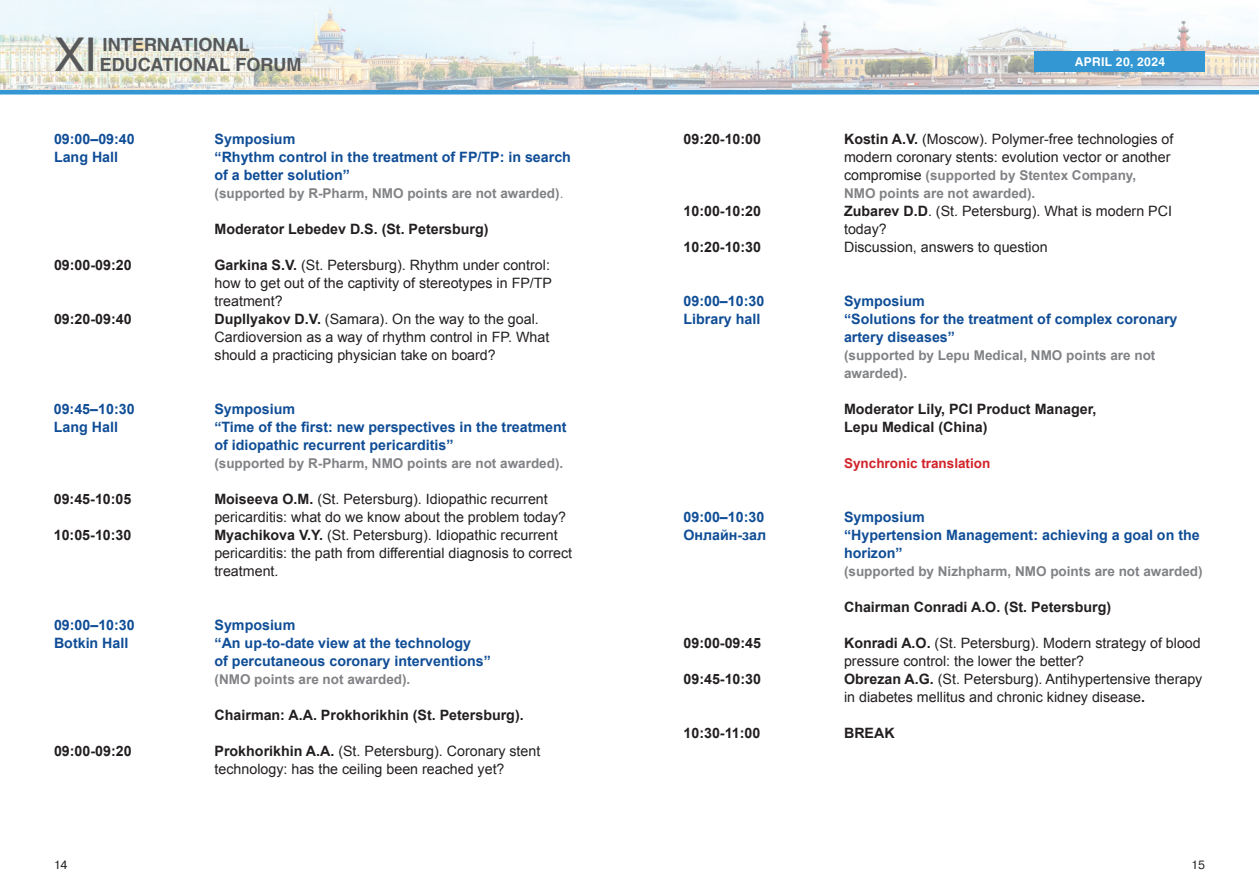
<style>
.page{position:relative;width:1259px;height:893px;background:#fff}
.page>*{position:absolute;margin:0;border:0;box-sizing:border-box;transform-origin:0 0}
.t1{font:46.05px "Helios";color:#57585a}
.t2{font:700 18px/19.5px "Helios";color:#57585a}
.t3{font:14.25px/18px "Arial";color:#231f20}
.t4{font:700 14.25px/18px "Arial";color:#0f4d96}
.t5{font:700 14.25px/18px "Arial";color:#231f20}
.t6{font:700 13.5px/18px "Arial";color:#808285}
.t7{font:700 13.5px "Arial";color:#d1232a}
.t8{font:700 12px "Helios";letter-spacing:.035em;color:#fff}
.t9{font:12px "Pragmatica C";color:#231f20}
.s1{font-weight:400}
.s2{font-weight:700}
.s3{font-weight:400;font-size:14.25px;color:#231f20}
</style>
<div class="page">
<img style="left:0;top:0;width:1259px;height:90px">
<div style="left:0;top:90px;width:1259px;height:5px;background:#3297d3"></div>
<div style="left:1035px;top:51px;width:170px;height:21px;background:#3297d3"></div>
<h1 class="t1" style="left:54px;top:27px;width:44px">XI</h1>
<p class="t2" style="left:100px;top:35px;width:203px">INTERNATIONAL<br>EDUCATIONAL FORUM</p>
<p class="t4" style="left:54px;top:130px;width:82px">09:00–09:40<br>Lang Hall</p>
<p class="t4" style="left:214px;top:130px;width:358px">Symposium<br>“Rhythm control in the treatment of FP/TP: in search of a better solution”</p>
<p class="t6" style="left:214px;top:185px;width:350px">(supported by R-Pharm, NMO points are not awarded)<span class="s1">.</span></p>
<p class="t5" style="left:214px;top:220px;width:275px">Moderator Lebedev D.S. (St. Petersburg)</p>
<p class="t5" style="left:54px;top:256px;width:79px">09:00-09:20</p>
<p class="t3" style="left:214px;top:256px;width:339px"><span class="s2">Garkina S.V.</span> (St. Petersburg). Rhythm under control: how to get out of the captivity of stereotypes in FP/TP treatment?</p>
<p class="t5" style="left:54px;top:310px;width:79px">09:20-09:40</p>
<p class="t3" style="left:214px;top:310px;width:336px"><span class="s2">Dupllyakov D.V.</span> (Samara). On the way to the goal.<br>Cardioversion as a way of rhythm control in FP. What should a practicing physician take on board?</p>
<p class="t4" style="left:54px;top:400px;width:82px">09:45–10:30<br>Lang Hall</p>
<p class="t4" style="left:214px;top:400px;width:354px">Symposium<br>“Time of the first: new perspectives in the treatment of idiopathic recurrent pericarditis”</p>
<p class="t6" style="left:214px;top:455px;width:350px">(supported by R-Pharm, NMO points are not awarded).</p>
<p class="t5" style="left:54px;top:490px;width:79px">09:45-10:05</p>
<p class="t3" style="left:214px;top:490px;width:353px"><span class="s2">Moiseeva O.M.</span> (St. Petersburg). Idiopathic recurrent pericarditis: what do we know about the problem today?</p>
<p class="t5" style="left:54px;top:526px;width:79px">10:05-10:30</p>
<p class="t3" style="left:214px;top:526px;width:359px"><span class="s2">Myachikova V.Y.</span> (St. Petersburg). Idiopathic recurrent pericarditis: the path from differential diagnosis to correct treatment.</p>
<p class="t4" style="left:54px;top:616px;width:82px">09:00–10:30<br>Botkin Hall</p>
<p class="t4" style="left:214px;top:616px;width:278px">Symposium<br>“An up-to-date view at the technology<br>of percutaneous coronary interventions”</p>
<p class="t6" style="left:215px;top:671px;width:197px">(NMO points are not awarded).</p>
<p class="t5" style="left:214px;top:706px;width:311px">Chairman: A.A. Prokhorikhin (St. Petersburg).</p>
<p class="t5" style="left:54px;top:742px;width:79px">09:00-09:20</p>
<p class="t3" style="left:214px;top:742px;width:327px"><span class="s2">Prokhorikhin A.A.</span> (St. Petersburg). Coronary stent technology: has the ceiling been reached yet?</p>
<p class="t8" style="left:1074px;top:55px;width:92px">APRIL 20, 2024</p>
<p class="t5" style="left:683px;top:130px;width:79px">09:20-10:00</p>
<p class="t3" style="left:844px;top:130px;width:331px"><span class="s2">Kostin A.V.</span> (Moscow). Polymer-free technologies of modern coronary stents: evolution vector or another</p>
<p class="t6" style="left:844px;top:167px;width:294px"><span class="s3">compromise</span> (supported by Stentex Company,<br>NMO points are not awarded).</p>
<p class="t5" style="left:683px;top:202px;width:79px">10:00-10:20</p>
<p class="t3" style="left:844px;top:202px;width:329px"><span class="s2">Zubarev D.D</span>. (St. Petersburg). What is modern PCI today?</p>
<p class="t5" style="left:683px;top:238px;width:79px">10:20-10:30</p>
<p class="t3" style="left:844px;top:238px;width:205px">Discussion, answers to question</p>
<p class="t4" style="left:683px;top:292px;width:82px">09:00–10:30<br>Library hall</p>
<p class="t4" style="left:683px;top:508px;width:84px">09:00–10:30<br>Онлайн-зал</p>
<p class="t4" style="left:844px;top:292px;width:335px">Symposium<br>“Solutions for the treatment of complex coronary artery diseases”</p>
<p class="t6" style="left:844px;top:347px;width:313px">(supported by Lepu Medical, NMO points are not awarded).</p>
<p class="t5" style="left:844px;top:400px;width:254px">Moderator Lily, PCI Product Manager,<br>Lepu Medical (China)</p>
<p class="t7" style="left:844px;top:454px;width:148px">Synchronic translation</p>
<p class="t4" style="left:844px;top:508px;width:357px">Symposium<br>“Hypertension Management: achieving a goal on the horizon”</p>
<p class="t6" style="left:844px;top:563px;width:360px">(supported by Nizhpharm, NMO points are not awarded)</p>
<p class="t5" style="left:844px;top:598px;width:269px">Chairman Conradi A.O. (St. Petersburg)</p>
<p class="t5" style="left:683px;top:634px;width:79px">09:00-09:45</p>
<p class="t3" style="left:844px;top:634px;width:358px"><span class="s2">Konradi A.O.</span> (St. Petersburg). Modern strategy of blood pressure control: the lower the better?</p>
<p class="t5" style="left:683px;top:670px;width:79px">09:45-10:30</p>
<p class="t3" style="left:844px;top:670px;width:360px"><span class="s2">Obrezan A.G.</span> (St. Petersburg). Antihypertensive therapy in diabetes mellitus and chronic kidney disease<span class="s2">.</span></p>
<p class="t5" style="left:683px;top:724px;width:78px">10:30-11:00</p>
<p class="t5" style="left:844px;top:724px;width:52px">BREAK</p>
<p class="t9" style="left:54px;top:858px;width:15px">14</p>
<p class="t9" style="left:1191px;top:858px;width:15px">15</p>
</div>
